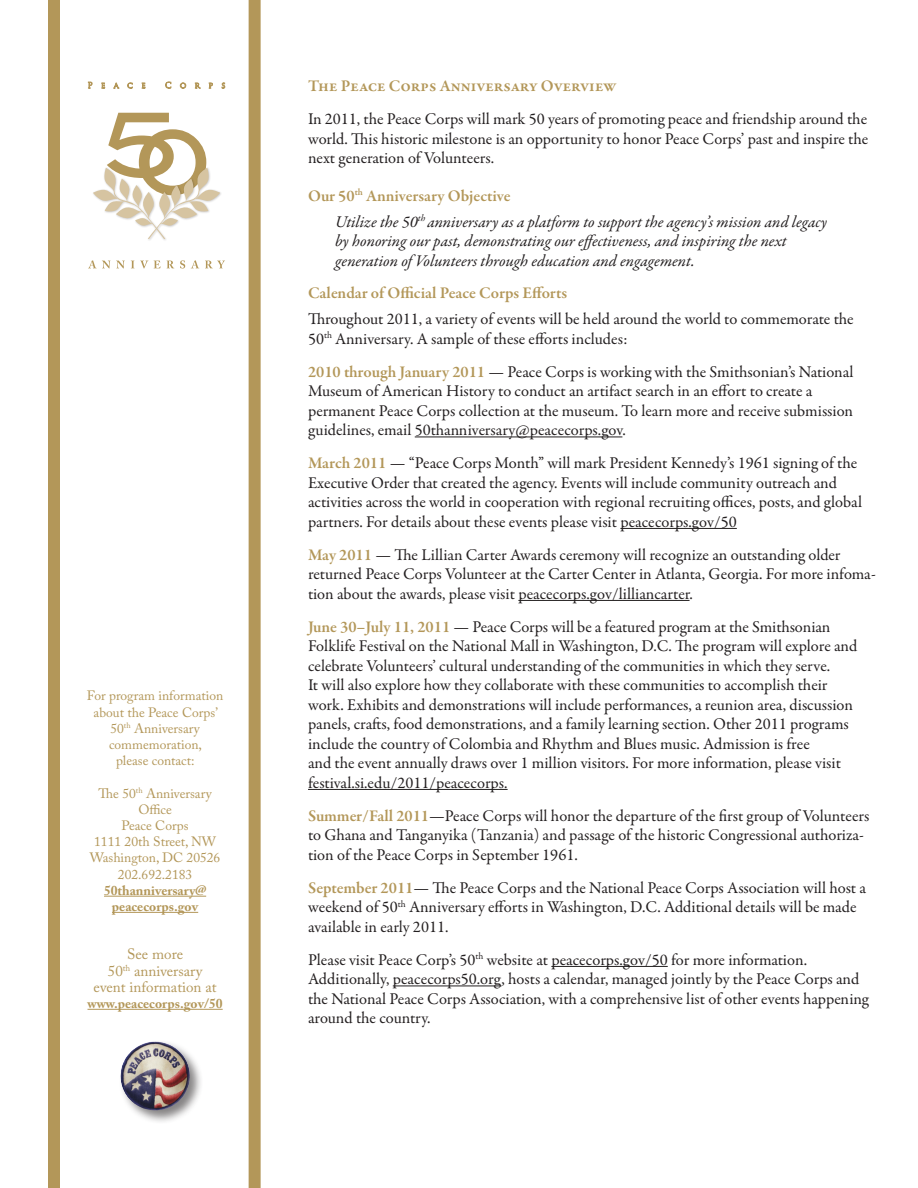
<style>
.page{position:relative;width:918px;height:1188px;background:#fff}
.page>*{position:absolute;margin:0;border:0;box-sizing:border-box;transform-origin:0 0}
.t1{font:16.5px/19.5px "Garamond Premr Pro";color:#231f20}
.t2{font:italic 16.5px/26.2px "Garamond Premr Pro";letter-spacing:-.005em;color:#231f20}
.t3{font:600 16.5px "Garamond Premr Pro";letter-spacing:-.005em;color:#b39759}
.t4{font:15px/16.2px "Adobe Caslon Pro";color:#b39759;text-align:center}
.t5{font:13.5px/16.2px "Adobe Caslon Pro";color:#b39759;text-align:center}
.t6{font:700 13.5px/16.2px "Adobe Caslon Pro";color:#b39759;text-align:center}
.s1{font-weight:600;font-style:normal;color:#b39759}
.s2{font-weight:600;color:#b39759}
</style>
<div class="page">
<hr style="left:415px;top:437px;width:207px;height:1px;background:#231f20">
<hr style="left:620px;top:528px;width:117px;height:1px;background:#231f20">
<hr style="left:518px;top:600px;width:172px;height:1px;background:#231f20">
<hr style="left:308px;top:789px;width:200px;height:1px;background:#231f20">
<hr style="left:551px;top:966px;width:117px;height:1px;background:#231f20">
<hr style="left:393px;top:986px;width:109px;height:1px;background:#231f20">
<svg style="left:88px;top:82px;width:5px;height:7px"></svg>
<svg style="left:101px;top:83px;width:4px;height:6px"></svg>
<svg style="left:113px;top:82px;width:6px;height:7px"></svg>
<svg style="left:127px;top:83px;width:6px;height:6px"></svg>
<svg style="left:142px;top:83px;width:3px;height:6px"></svg>
<svg style="left:165px;top:82px;width:6px;height:7px"></svg>
<svg style="left:180px;top:83px;width:6px;height:6px"></svg>
<svg style="left:195px;top:83px;width:6px;height:6px"></svg>
<svg style="left:209px;top:83px;width:4px;height:6px"></svg>
<svg style="left:222px;top:83px;width:3px;height:6px"></svg>
<svg style="left:88px;top:260px;width:22px;height:8px"></svg>
<svg style="left:117px;top:261px;width:8px;height:7px"></svg>
<svg style="left:131px;top:261px;width:3px;height:7px"></svg>
<svg style="left:141px;top:261px;width:7px;height:8px"></svg>
<svg style="left:154px;top:261px;width:7px;height:7px"></svg>
<svg style="left:167px;top:261px;width:7px;height:7px"></svg>
<svg style="left:180px;top:260px;width:5px;height:9px"></svg>
<svg style="left:191px;top:260px;width:8px;height:8px"></svg>
<svg style="left:205px;top:261px;width:20px;height:7px"></svg>
<hr style="left:104px;top:896px;width:102px;height:1px;background:#b39759">
<hr style="left:112px;top:912px;width:86px;height:1px;background:#b39759">
<hr style="left:88px;top:1009px;width:135px;height:1px;background:#b39759">
<svg style="left:93px;top:113px;width:127px;height:126px"></svg>
<div style="left:119px;top:1040px;width:85px;height:84px;background:#231f20;opacity:.55"></div>
<img style="left:126px;top:1041px;width:29px;height:16px">
<div style="left:48px;top:0;width:12px;height:1188px;background:#b39759"></div>
<div style="left:249px;top:0;width:12px;height:1188px;background:#b39759"></div>
<p class="t5" style="left:87px;top:688px;width:138px">For program information about the Peace Corps’<br>50<sup>th</sup> Anniversary commemoration,<br>please contact:</p>
<p class="t5" style="left:90px;top:785px;width:132px">The 50<sup>th</sup> Anniversary<br>Office<br>Peace Corps<br>1111 20th Street, NW<br>Washington, DC 20526<br>202.692.2183</p>
<p class="t6" style="left:104px;top:882px;width:104px">50thanniversary@ peacecorps.gov</p>
<p class="t4" style="left:94px;top:946px;width:124px">See more<br>50<sup>th</sup> anniversary event information at</p>
<p class="t6" style="left:88px;top:995px;width:137px">www.peacecorps.gov/50</p>
<p class="t3" style="left:308px;top:76px;width:310px">The Peace Corps Anniversary Overview</p>
<p class="t1" style="left:308px;top:109px;width:562px;text-align:justify">In 2011, the Peace Corps will mark 50 years of promoting peace and friendship around the world. This historic milestone is an opportunity to honor Peace Corps’ past and inspire the next generation of Volunteers.</p>
<p class="t2" style="left:335px;top:183px;width:494px;text-indent:-27px"><span class="s1">Our 50</span><sup>th</sup> <span class="s1">Anniversary Objective<br></span>Utilize the 50<sup>th</sup> anniversary as a platform to support the agency’s mission and legacy</p>
<p class="t2" style="left:335px;top:232px;width:453px;line-height:19.5px">by honoring our past, demonstrating our effectiveness, and inspiring the next generation of Volunteers through education and engagement.</p>
<p class="t3" style="left:308px;top:283px;width:261px">Calendar of Official Peace Corps Efforts</p>
<p class="t1" style="left:308px;top:310px;width:547px">Throughout 2011, a variety of events will be held around the world to commemorate the<br>50<sup>th</sup> Anniversary. A sample of these efforts includes:</p>
<p class="t1" style="left:308px;top:362px;width:547px"><span class="s2">2010 through January 2011</span> — Peace Corps is working with the Smithsonian’s National Museum of American History to conduct an artifact search in an effort to create a permanent Peace Corps collection at the museum. To learn more and receive submission guidelines, email 50thanniversary@peacecorps.gov.</p>
<p class="t1" style="left:308px;top:454px;width:556px"><span class="s2">March 2011</span> — “Peace Corps Month” will mark President Kennedy’s 1961 signing of the Executive Order that created the agency. Events will include community outreach and activities across the world in cooperation with regional recruiting offices, posts, and global partners. For details about these events please visit peacecorps.gov/50</p>
<p class="t1" style="left:308px;top:545px;width:569px"><span class="s2">May 2011</span> — The Lillian Carter Awards ceremony will recognize an outstanding older returned Peace Corps Volunteer at the Carter Center in Atlanta, Georgia. For more infoma&shy;tion about the awards, please visit peacecorps.gov/lilliancarter.</p>
<p class="t1" style="left:308px;top:617px;width:551px"><span class="s2">June 30–July 11, 2011</span> — Peace Corps will be a featured program at the Smithsonian Folklife Festival on the National Mall in Washington, D.C. The program will explore and celebrate Volunteers’ cultural understanding of the communities in which they serve.<br>It will also explore how they collaborate with these communities to accomplish their work. Exhibits and demonstrations will include performances, a reunion area, discussion panels, crafts, food demonstrations, and a family learning section. Other 2011 programs include the country of Colombia and Rhythm and Blues music. Admission is free<br>and the event annually draws over 1 million visitors. For more information, please visit festival.si.edu/2011/peacecorps.</p>
<p class="t1" style="left:308px;top:806px;width:563px"><span class="s2">Summer/Fall 2011</span>—Peace Corps will honor the departure of the first group of Volunteers to Ghana and Tanganyika (Tanzania) and passage of the historic Congressional authoriza&shy;tion of the Peace Corps in September 1961.</p>
<p class="t1" style="left:308px;top:878px;width:560px"><span class="s2">September 2011</span>— The Peace Corps and the National Peace Corps Association will host a weekend of 50<sup>th</sup> Anniversary efforts in Washington, D.C. Additional details will be made available in early 2011.</p>
<p class="t1" style="left:308px;top:950px;width:562px">Please visit Peace Corp’s 50<sup>th</sup> website at peacecorps.gov/50 for more information.<br>Additionally, peacecorps50.org, hosts a calendar, managed jointly by the Peace Corps and the National Peace Corps Association, with a comprehensive list of other events happening around the country.</p>
</div>
